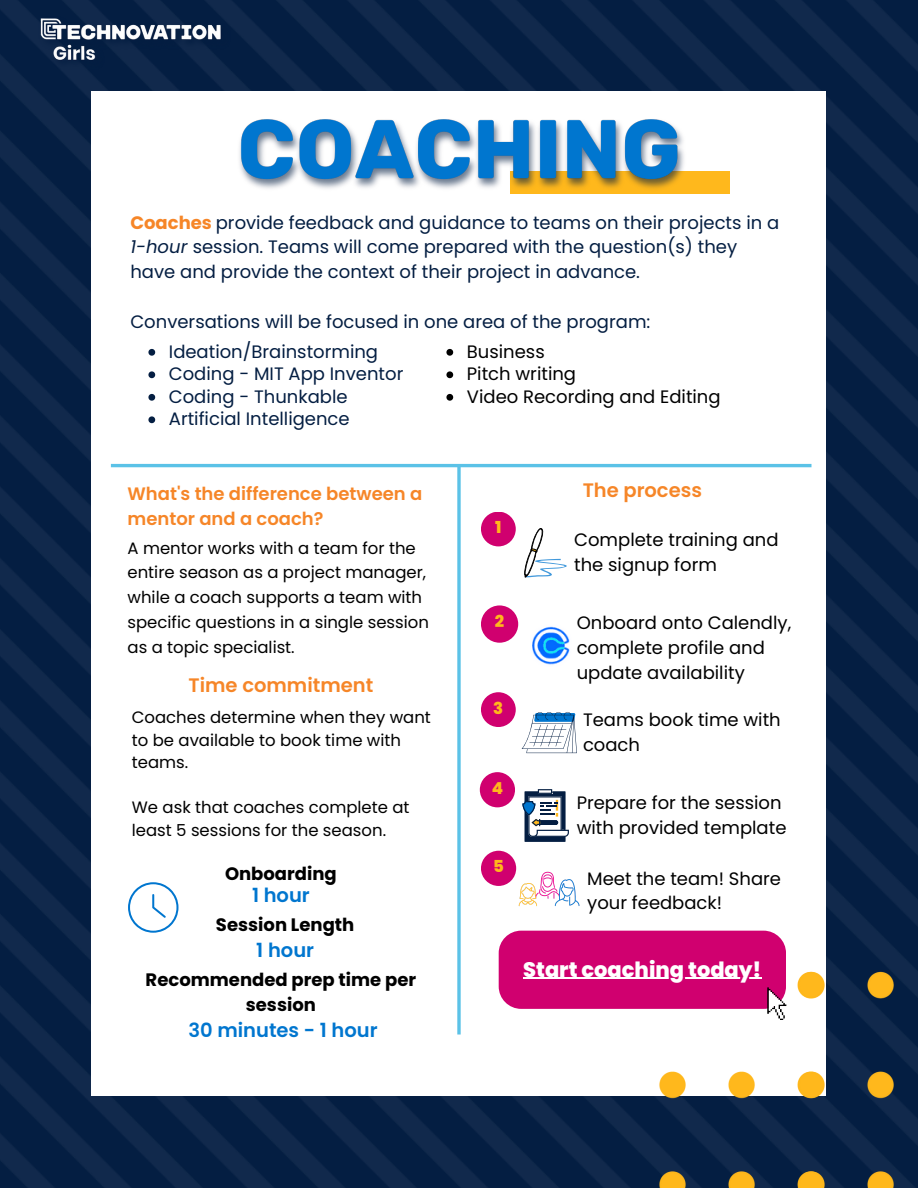
<style>
.page{position:relative;width:918px;height:1188px;background:#fff}
.page>*{position:absolute;margin:0;border:0;box-sizing:border-box;transform-origin:0 0}
.t1{font:800 21px "Poppins";color:#fff}
.t2{font:600 19.5px "Poppins";color:#0076cf}
.t3{font:600 19.5px "Poppins";color:#f68628}
.t4{font:18px/24.8px "Poppins";color:#041e42}
.t5{font:18px/24.8px "Poppins";color:#000}
.t6{font:700 18px/24.8px "Poppins";color:#000;text-align:center}
.t7{font:600 18px/24.8px "Poppins";color:#f68628}
.t8{font:16.5px/24.8px "Poppins";color:#000}
.t9{font:800 16.5px "Poppins";color:#ffb71c}
.s1{font-weight:700;color:#f68628}
.s2{font-style:italic}
</style>
<div class="page">
<img style="left:0;top:0;width:918px;height:1188px">
<div style="left:92px;top:92px;width:734px;height:1004px;background:#fff"></div>
<hr style="left:111px;top:464px;width:700px;height:3px;background:#5bc2e7">
<svg style="left:457px;top:467px;width:4px;height:568px;background:#74cbea"></svg>
<img style="left:619px;top:1071px;width:139px;height:117px">
<img style="left:758px;top:963px;width:160px;height:225px">
<div style="left:499px;top:931px;width:287px;height:78px;background:#d0006f;border-radius:22px"></div>
<hr style="left:523px;top:978px;width:239px;height:1px;background:#fff">
<svg style="left:767px;top:987px;width:19px;height:33px"></svg>
<img style="left:0;top:0;width:269px;height:92px">
<div style="left:481px;top:512px;width:35px;height:34px;background:#d0006f;border-radius:50%"></div>
<svg style="left:524px;top:528px;width:43px;height:50px"></svg>
<svg style="left:522px;top:712px;width:55px;height:41px"></svg>
<div style="left:481px;top:605px;width:37px;height:38px;background:#d0006f;border-radius:50%"></div>
<svg style="left:522px;top:789px;width:46px;height:53px"></svg>
<div style="left:481px;top:692px;width:35px;height:35px;background:#d0006f;border-radius:50%"></div>
<div style="left:481px;top:851px;width:35px;height:35px;background:#d0006f;border-radius:50%"></div>
<div style="left:480px;top:772px;width:35px;height:35px;background:#d0006f;border-radius:50%"></div>
<img style="left:532px;top:626px;width:38px;height:39px">
<div style="left:511px;top:171px;width:219px;height:22px;background:#ffb81c"></div>
<img style="left:514px;top:870px;width:66px;height:37px">
<svg style="left:128px;top:882px;width:50px;height:51px"></svg>
<img style="left:239px;top:119px;width:450px;height:75px">
<svg style="left:148px;top:349px;width:7px;height:7px"></svg>
<svg style="left:148px;top:371px;width:7px;height:7px"></svg>
<svg style="left:148px;top:394px;width:7px;height:7px"></svg>
<svg style="left:148px;top:416px;width:7px;height:7px"></svg>
<svg style="left:446px;top:349px;width:7px;height:7px"></svg>
<svg style="left:446px;top:371px;width:7px;height:7px"></svg>
<svg style="left:446px;top:394px;width:7px;height:7px"></svg>
<p class="t4" style="left:130px;top:210px;width:650px"><span class="s1">Coaches</span> provide feedback and guidance to teams on their projects in a<br><span class="s2">1-hour</span> session. Teams will come prepared with the question(s) they have and provide the context of their project in advance.</p>
<p class="t4" style="left:130px;top:309px;width:521px">Conversations will be focused in one area of the program:</p>
<p class="t4" style="left:169px;top:339px;width:211px">Ideation/Brainstorming</p>
<p class="t4" style="left:169px;top:362px;width:236px">Coding - MIT App Inventor</p>
<p class="t4" style="left:169px;top:384px;width:180px">Coding - Thunkable</p>
<p class="t4" style="left:169px;top:407px;width:182px">Artificial Intelligence</p>
<p class="t5" style="left:467px;top:339px;width:79px">Business</p>
<p class="t5" style="left:467px;top:362px;width:111px">Pitch writing</p>
<p class="t5" style="left:467px;top:384px;width:255px">Video Recording and Editing</p>
<p class="t7" style="left:128px;top:482px;width:296px">What's the difference between a mentor and a coach?</p>
<p class="t8" style="left:128px;top:535px;width:303px">A mentor works with a team for the entire season as a project manager, while a coach supports a team with specific questions in a single session as a topic specialist.</p>
<p class="t3" style="left:189px;top:672px;width:186px">Time commitment</p>
<p class="t8" style="left:132px;top:706px;width:301px;line-height:22.5px">Coaches determine when they want to be available to book time with teams.</p>
<p class="t8" style="left:132px;top:796px;width:279px;line-height:22.5px">We ask that coaches complete at least 5 sessions for the season.</p>
<p class="t6" style="left:225px;top:861px;width:113px">Onboarding</p>
<p class="t6" style="left:216px;top:912px;width:140px">Session Length</p>
<p class="t2" style="left:252px;top:882px;width:59px">1 hour</p>
<p class="t2" style="left:256px;top:937px;width:59px">1 hour</p>
<p class="t6" style="left:146px;top:967px;width:272px">Recommended prep time per session</p>
<p class="t2" style="left:188px;top:1017px;width:191px">30 minutes - 1 hour</p>
<p class="t9" style="left:495px;top:516px;width:8px">1</p>
<p class="t9" style="left:495px;top:610px;width:11px">2</p>
<p class="t9" style="left:493px;top:696px;width:12px">3</p>
<p class="t9" style="left:492px;top:776px;width:13px">4</p>
<p class="t9" style="left:493px;top:855px;width:12px">5</p>
<p class="t3" style="left:583px;top:476px;width:121px">The process</p>
<p class="t5" style="left:574px;top:527px;width:206px">Complete training and the signup form</p>
<p class="t5" style="left:577px;top:611px;width:216px">Onboard onto Calendly, complete profile and update availability</p>
<p class="t5" style="left:583px;top:707px;width:199px">Teams book time with coach</p>
<p class="t5" style="left:577px;top:790px;width:211px">Prepare for the session with provided template</p>
<p class="t5" style="left:587px;top:866px;width:195px">Meet the team! Share your feedback!</p>
<p class="t1" style="left:523px;top:955px;width:240px">Start coaching today!</p>
</div>
